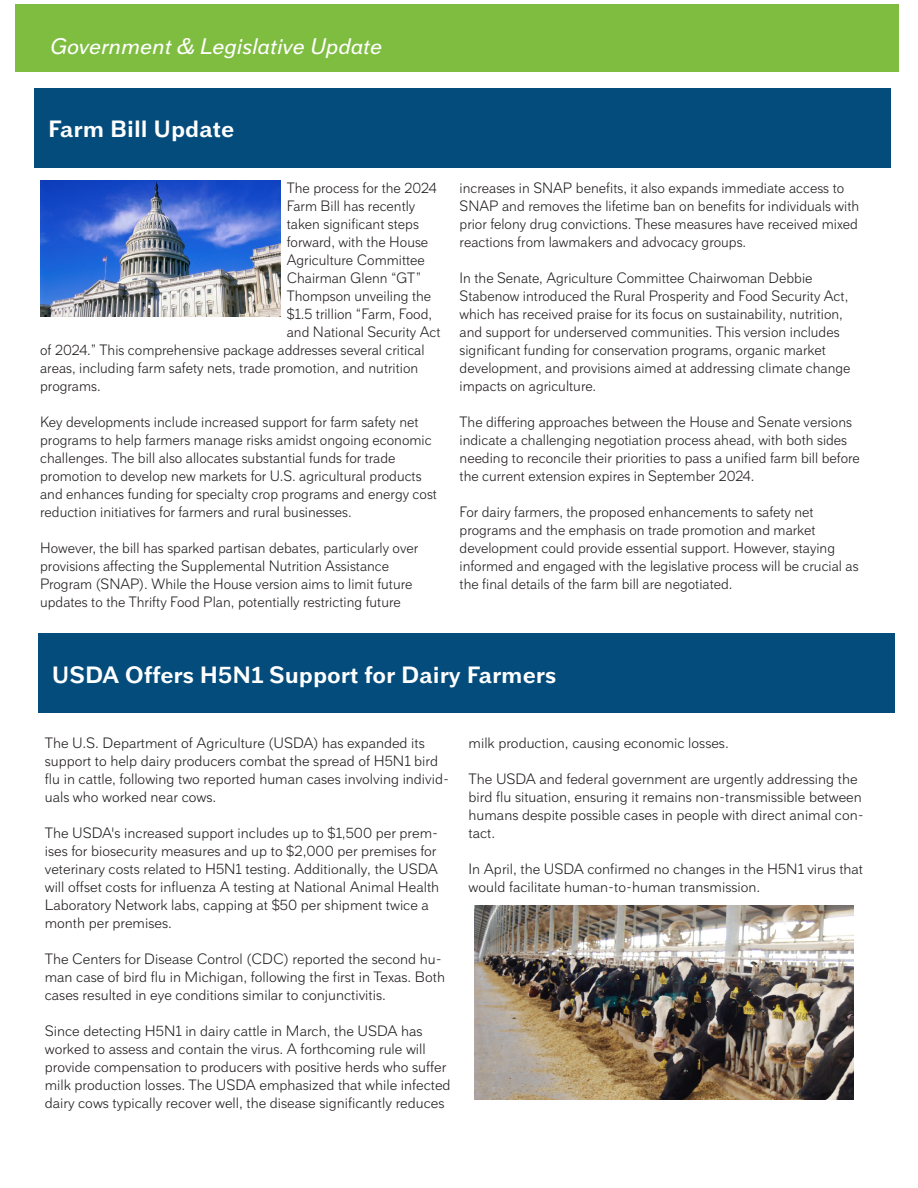
<style>
.page{position:relative;width:918px;height:1188px;background:#fff}
.page>*{position:absolute;margin:0;border:0;box-sizing:border-box;transform-origin:0 0}
.t1{font:700 23.55px "Armitage";color:#fff}
.t2{font:italic 22.5px "Armitage";color:#fff}
.Body_Copy{font:300 15px/18px "Armitage";color:#231f20}
</style>
<div class="page">
<div style="left:15px;top:5px;width:884px;height:67px;background:#7fbd41"></div>
<div style="left:35px;top:88px;width:856px;height:79px;background:#034c7c"></div>
<img style="left:40px;top:181px;width:240px;height:136px">
<div style="left:38px;top:634px;width:857px;height:79px;background:#034c7c"></div>
<img style="left:474px;top:905px;width:379px;height:194px">
<p class="t2" style="left:49px;top:33px;width:334px">Government &amp; Legislative Update</p>
<p class="t1" style="left:48px;top:115px;width:188px">Farm Bill Update</p>
<p class="Body_Copy" style="left:287px;top:178px;width:151px">The process for the 2024</p>
<p class="Body_Copy" style="left:287px;top:196px;width:130px">Farm Bill has recently</p>
<p class="Body_Copy" style="left:287px;top:214px;width:134px">taken significant steps</p>
<p class="Body_Copy" style="left:287px;top:232px;width:143px">forward, with the House</p>
<p class="Body_Copy" style="left:287px;top:250px;width:140px">Agriculture Committee</p>
<p class="Body_Copy" style="left:287px;top:268px;width:136px">Chairman Glenn “GT”</p>
<p class="Body_Copy" style="left:287px;top:286px;width:146px">Thompson unveiling the</p>
<p class="Body_Copy" style="left:287px;top:304px;width:147px">$1.5 trillion “Farm, Food,</p>
<p class="Body_Copy" style="left:287px;top:322px;width:155px">and National Security Act</p>
<p class="Body_Copy" style="left:40px;top:340px;width:386px">of 2024.” This comprehensive package addresses several critical</p>
<p class="Body_Copy" style="left:40px;top:358px;width:380px">areas, including farm safety nets, trade promotion, and nutrition</p>
<p class="Body_Copy" style="left:40px;top:376px;width:62px">programs.</p>
<p class="Body_Copy" style="left:40px;top:412px;width:398px">Key developments include increased support for farm safety net programs to help farmers manage risks amidst ongoing economic challenges. The bill also allocates substantial funds for trade promotion to develop new markets for U.S. agricultural products and enhances funding for specialty crop programs and energy cost reduction initiatives for farmers and rural businesses.</p>
<p class="Body_Copy" style="left:40px;top:538px;width:379px">However, the bill has sparked partisan debates, particularly over provisions affecting the Supplemental Nutrition Assistance Program (SNAP). While the House version aims to limit future updates to the Thrifty Food Plan, potentially restricting future</p>
<p class="Body_Copy" style="left:460px;top:178px;width:401px">increases in SNAP benefits, it also expands immediate access to SNAP and removes the lifetime ban on benefits for individuals with prior felony drug convictions. These measures have received mixed reactions from lawmakers and advocacy groups.</p>
<p class="Body_Copy" style="left:460px;top:268px;width:392px">In the Senate, Agriculture Committee Chairwoman Debbie Stabenow introduced the Rural Prosperity and Food Security Act, which has received praise for its focus on sustainability, nutrition, and support for underserved communities. This version includes significant funding for conservation programs, organic market development, and provisions aimed at addressing climate change impacts on agriculture.</p>
<p class="Body_Copy" style="left:460px;top:412px;width:402px">The differing approaches between the House and Senate versions indicate a challenging negotiation process ahead, with both sides needing to reconcile their priorities to pass a unified farm bill before the current extension expires in September 2024.</p>
<p class="Body_Copy" style="left:460px;top:502px;width:401px">For dairy farmers, the proposed enhancements to safety net programs and the emphasis on trade promotion and market development could provide essential support. However, staying informed and engaged with the legislative process will be crucial as the final details of the farm bill are negotiated.</p>
<p class="t1" style="left:52px;top:661px;width:506px">USDA Offers H5N1 Support for Dairy Farmers</p>
<p class="Body_Copy" style="left:45px;top:734px;width:406px">The U.S. Department of Agriculture (USDA) has expanded its support to help dairy producers combat the spread of H5N1 bird flu in cattle, following two reported human cases involving individ&shy;uals who worked near cows.</p>
<p class="Body_Copy" style="left:45px;top:824px;width:396px">The USDA's increased support includes up to $1,500 per prem&shy;ises for biosecurity measures and up to $2,000 per premises for veterinary costs related to H5N1 testing. Additionally, the USDA will offset costs for influenza A testing at National Animal Health Laboratory Network labs, capping at $50 per shipment twice a month per premises.</p>
<p class="Body_Copy" style="left:45px;top:950px;width:402px">The Centers for Disease Control (CDC) reported the second hu&shy;man case of bird flu in Michigan, following the first in Texas. Both cases resulted in eye conditions similar to conjunctivitis.</p>
<p class="Body_Copy" style="left:45px;top:1022px;width:407px">Since detecting H5N1 in dairy cattle in March, the USDA has worked to assess and contain the virus. A forthcoming rule will provide compensation to producers with positive herds who suffer milk production losses. The USDA emphasized that while infected dairy cows typically recover well, the disease significantly reduces</p>
<p class="Body_Copy" style="left:469px;top:734px;width:262px">milk production, causing economic losses.</p>
<p class="Body_Copy" style="left:469px;top:770px;width:397px">The USDA and federal government are urgently addressing the bird flu situation, ensuring it remains non-transmissible between humans despite possible cases in people with direct animal con&shy;tact.</p>
<p class="Body_Copy" style="left:469px;top:860px;width:396px">In April, the USDA confirmed no changes in the H5N1 virus that would facilitate human-to-human transmission.</p>
</div>
